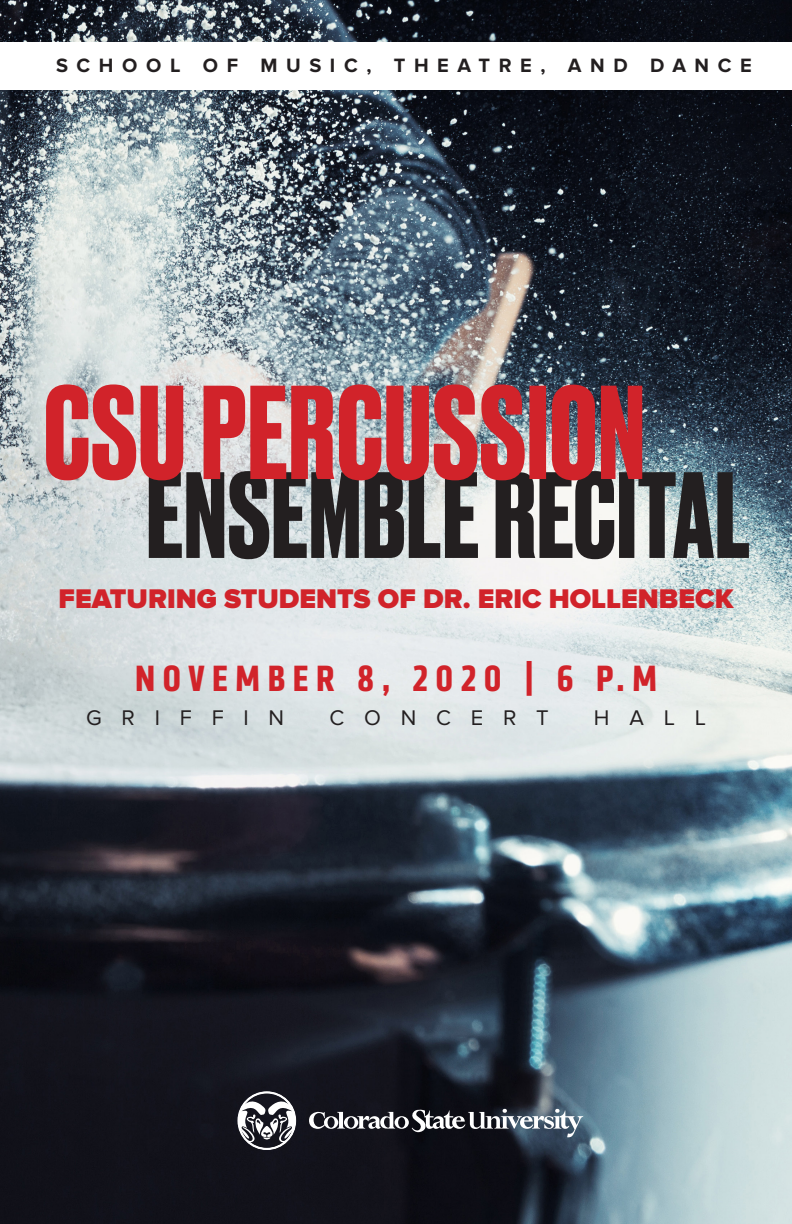
<style>
.page{position:relative;width:792px;height:1224px;background:#fff}
.page>*{position:absolute;margin:0;border:0;box-sizing:border-box;transform-origin:0 0}
.t1{font:700 condensed 38px "Klavika";letter-spacing:.2em;color:#d1232a}
.t2{font:900 28px "Proxima Nova";color:#d1232a}
.t3{font:22px "Proxima Nova";letter-spacing:.9em;color:#231f20}
.t4{font:700 20px "Proxima Nova";letter-spacing:.43em;color:#231f20}
</style>
<div class="page">
<img style="left:0;top:0;width:792px;height:1224px">
<svg style="left:149px;top:471px;width:600px;height:88px;background:#5d5e5f"></svg>
<svg style="left:46px;top:384px;width:596px;height:96px;background:#c5575d"></svg>
<div style="left:0;top:42px;width:792px;height:47px;background:#fff"></div>
<svg style="left:309px;top:1108px;width:274px;height:29px"></svg>
<svg style="left:237px;top:1091px;width:59px;height:59px"></svg>
<p class="t4" style="left:56px;top:54px;width:697px">SCHOOL OF MUSIC, THEATRE, AND DANCE</p>
<p class="t2" style="left:59px;top:583px;width:676px">FEATURING STUDENTS OF DR. ERIC HOLLENBECK</p>
<p class="t1" style="left:135px;top:654px;width:523px">NOVEMBER 8, 2020 | 6 P.M</p>
<p class="t3" style="left:86px;top:705px;width:200px">GRIFFIN</p>
<p class="t3" style="left:330px;top:705px;width:221px">CONCERT</p>
<p class="t3" style="left:594px;top:705px;width:113px">HALL</p>
</div>
